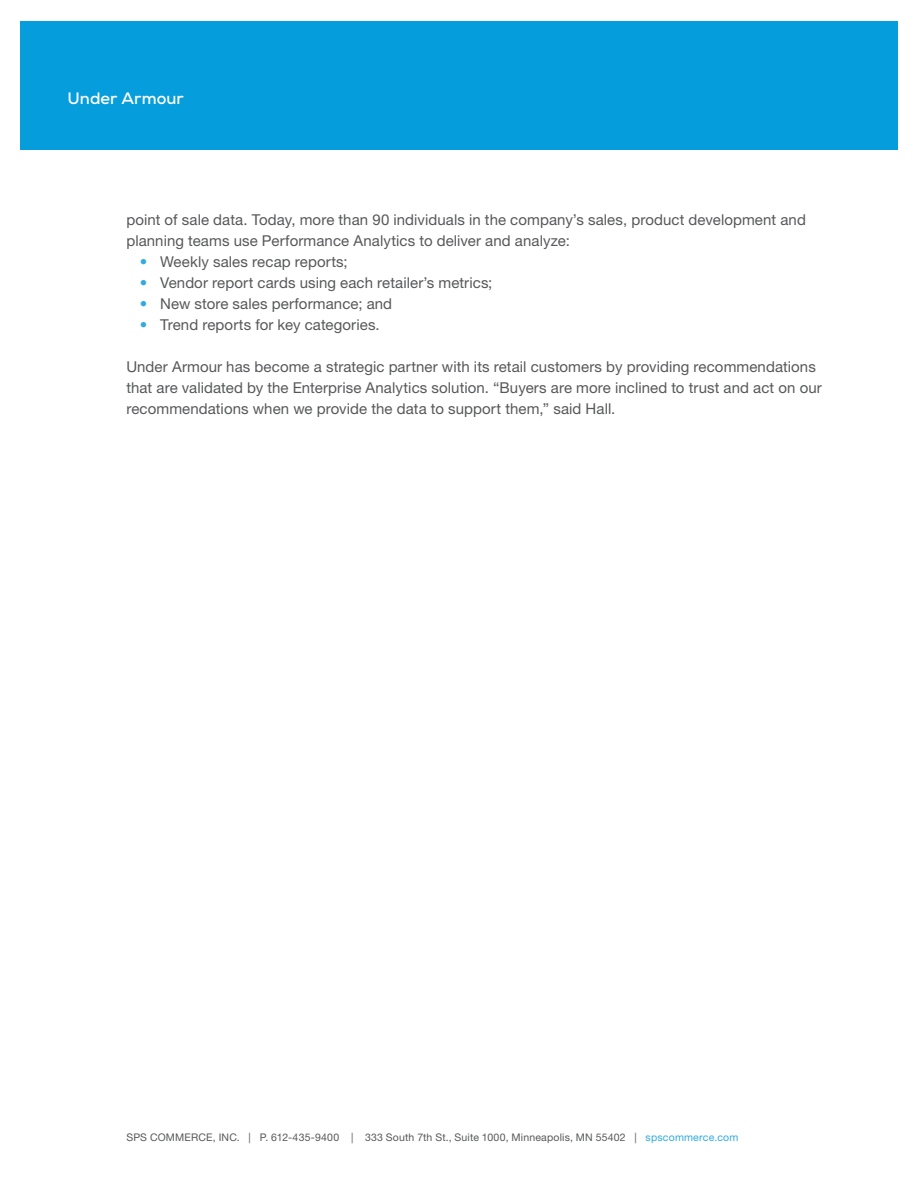
<style>
.page{position:relative;width:918px;height:1188px;background:#fff}
.page>*{position:absolute;margin:0;border:0;box-sizing:border-box;transform-origin:0 0}
.Page_Two_Reverse_Hea{font:700 16.5px "Nexa";color:#fff}
.Helvetica_10pt{font:15px/21px "Helvetica Neue LT Std";letter-spacing:.005em;color:#57585a}
.t1{font:10.5px "Helvetica Neue LT Std";letter-spacing:.02em;color:#57585a}
.s1{font-weight:700;color:#30aae1}
.s2{color:#30aae1}
</style>
<div class="page">
<div style="left:20px;top:21px;width:878px;height:128px;background:#069ddc"></div>
<p class="Page_Two_Reverse_Hea" style="left:68px;top:88px;width:118px">Under Armour</p>
<p class="Helvetica_10pt" style="left:126px;top:209px;width:681px">point of sale data. Today, more than 90 individuals in the company’s sales, product development and planning teams use Performance Analytics to deliver and analyze:</p>
<p class="Helvetica_10pt" style="left:140px;top:251px;width:209px"><span class="s1">•</span> Weekly sales recap reports;</p>
<p class="Helvetica_10pt" style="left:140px;top:272px;width:354px"><span class="s1">•</span> Vendor report cards using each retailer’s metrics;</p>
<p class="Helvetica_10pt" style="left:140px;top:293px;width:254px"><span class="s1">•</span> New store sales performance; and</p>
<p class="Helvetica_10pt" style="left:140px;top:314px;width:241px"><span class="s1">•</span> Trend reports for key categories.</p>
<p class="Helvetica_10pt" style="left:126px;top:356px;width:697px">Under Armour has become a strategic partner with its retail customers by providing recommendations that are validated by the Enterprise Analytics solution. “Buyers are more inclined to trust and act on our recommendations when we provide the data to support them,” said Hall.</p>
<p class="t1" style="left:126px;top:1132px;width:614px">SPS COMMERCE, INC. | P. 612-435-9400 | 333 South 7th St., Suite 1000, Minneapolis, MN 55402 | <span class="s2">spscommerce.com</span></p>
</div>
